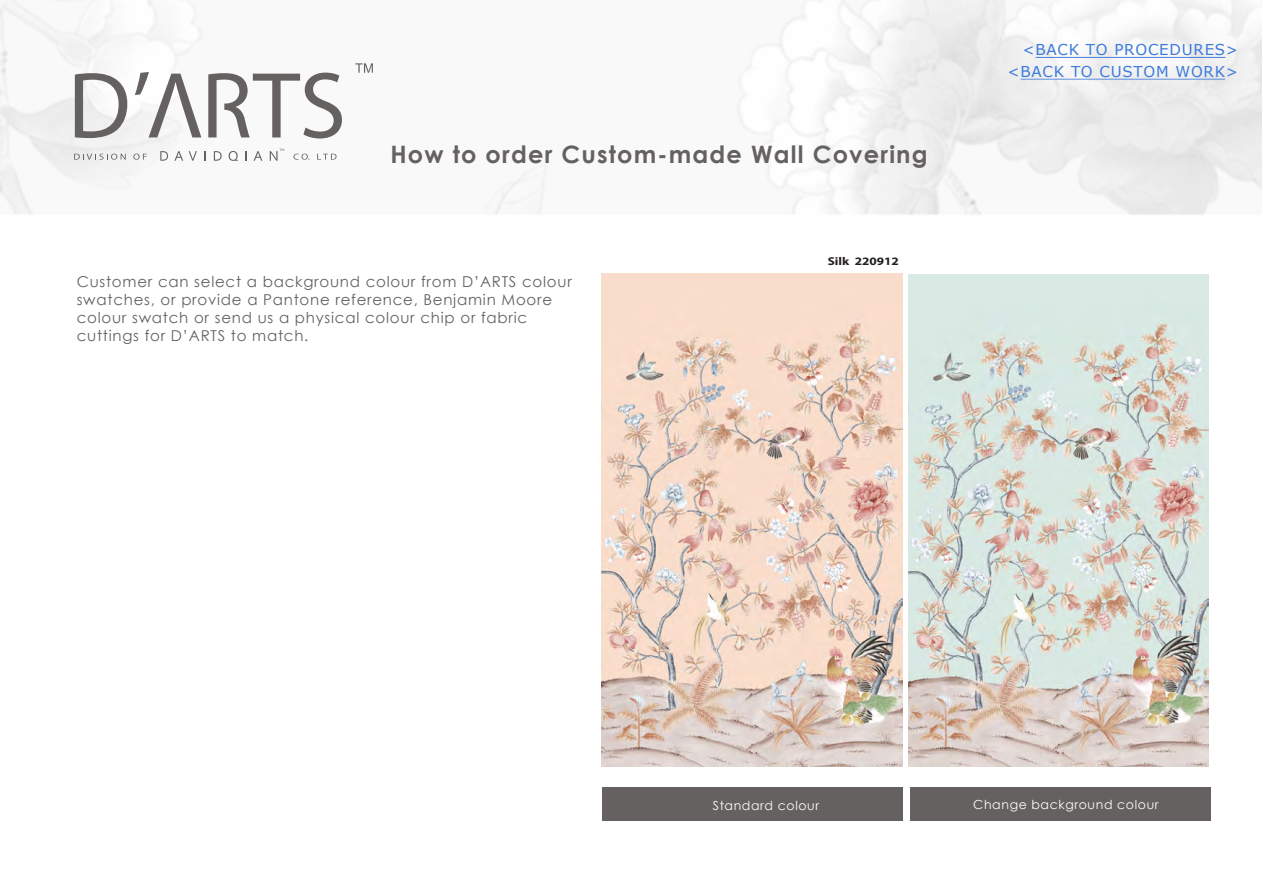
<style>
.page{position:relative;width:1263px;height:893px;background:#fff}
.page>*{position:absolute;margin:0;border:0;box-sizing:border-box;transform-origin:0 0}
.t1{font:700 24px "Century Gothic";letter-spacing:.05em;color:#656160}
.t2{font:15px/18px "Century Gothic";letter-spacing:.05em;color:#656160}
.t3{font:15px/21.8px "Verdana";letter-spacing:.05em;color:#3c7adc;text-align:right}
.t4{font:12.45px "Century Gothic";letter-spacing:.05em;color:#fff}
.t5{font:700 11.4px "Myriad Pro";color:#231f20;scale:1.16 1}
</style>
<div class="page">
<div style="left:910px;top:787px;width:301px;height:34px;background:#656160"></div>
<div style="left:603px;top:787px;width:300px;height:34px;background:#656160"></div>
<img style="left:602px;top:273px;width:300px;height:493px">
<img style="left:908px;top:274px;width:300px;height:493px">
<img style="left:0;top:0;width:1262px;height:215px">
<svg style="left:74px;top:154px;width:52px;height:6px"></svg>
<svg style="left:133px;top:154px;width:14px;height:6px"></svg>
<svg style="left:293px;top:154px;width:17px;height:6px"></svg>
<svg style="left:317px;top:154px;width:19px;height:6px"></svg>
<svg style="left:75px;top:73px;width:52px;height:65px"></svg>
<svg style="left:135px;top:72px;width:66px;height:65px"></svg>
<svg style="left:208px;top:73px;width:134px;height:66px"></svg>
<svg style="left:355px;top:63px;width:18px;height:10px"></svg>
<svg style="left:160px;top:151px;width:8px;height:10px"></svg>
<svg style="left:174px;top:151px;width:9px;height:10px"></svg>
<svg style="left:189px;top:151px;width:8px;height:10px"></svg>
<svg style="left:204px;top:151px;width:2px;height:10px"></svg>
<svg style="left:214px;top:151px;width:8px;height:10px"></svg>
<svg style="left:229px;top:151px;width:9px;height:10px"></svg>
<svg style="left:254px;top:151px;width:8px;height:10px"></svg>
<svg style="left:270px;top:149px;width:14px;height:12px"></svg>
<hr style="left:1036px;top:57px;width:189px;height:1px;background:#3c7adc">
<hr style="left:1021px;top:79px;width:204px;height:1px;background:#3c7adc">
<h1 class="t1" style="left:390px;top:136px;width:539px">How to order Custom-made Wall Covering</h1>
<p class="t2" style="left:77px;top:273px;width:497px">Customer can select a background colour from D’ARTS colour swatches, or provide a Pantone reference, Benjamin Moore colour swatch or send us a physical colour chip or fabric cuttings for D’ARTS to match.</p>
<p class="t5" style="left:828px;top:254px;width:63px">Silk 220912</p>
<p class="t3" style="left:1007px;top:39px;width:232px">&lt;BACK TO PROCEDURES&gt; &lt;BACK TO CUSTOM WORK&gt;</p>
<p class="t4" style="left:713px;top:797px;width:108px">Standard colour</p>
<p class="t4" style="left:973px;top:796px;width:187px">Change background colour</p>
</div>
